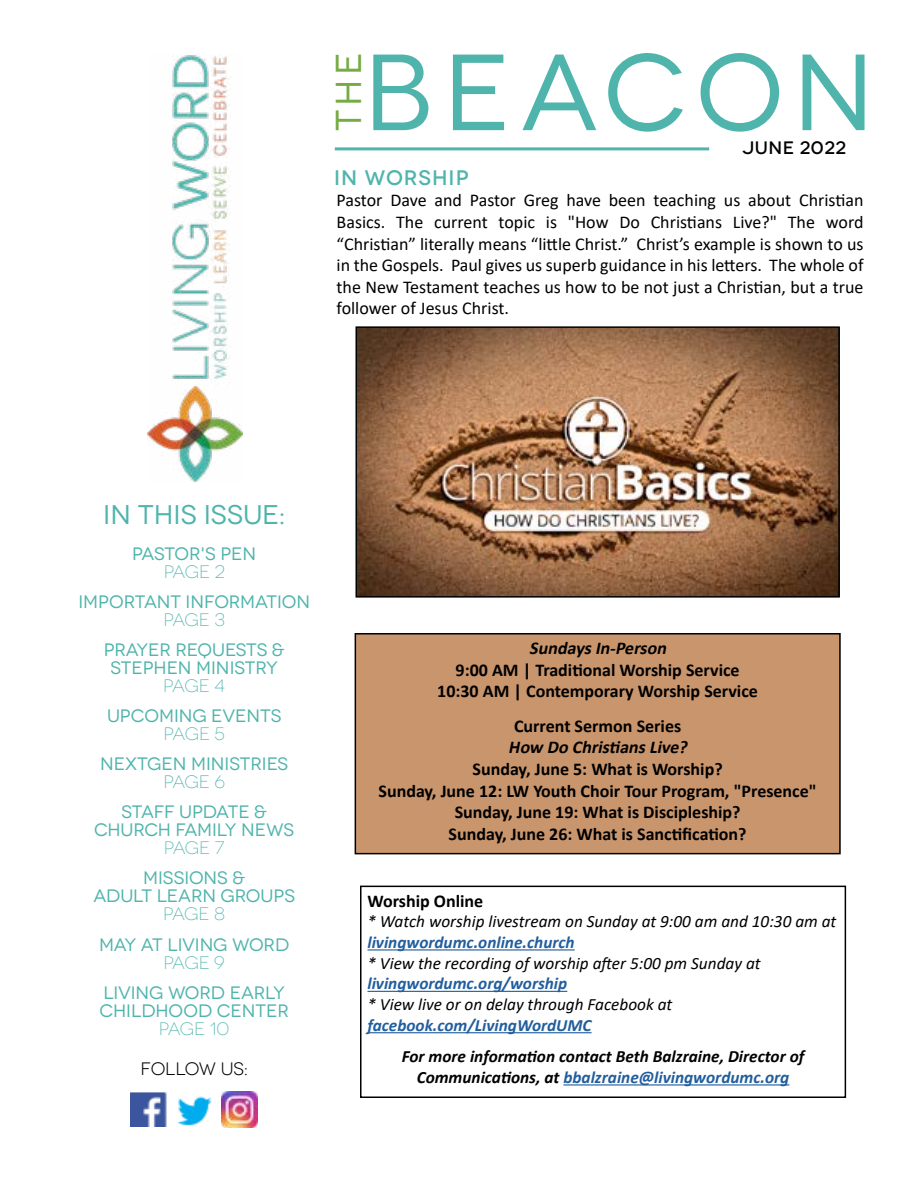
<style>
.page{position:relative;width:918px;height:1188px;background:#fff}
.page>*{position:absolute;margin:0;border:0;box-sizing:border-box;transform-origin:0 0}
.t1{font:108px "Novecentowide";letter-spacing:.09em;color:#4fb4ac}
.t2{font:36px "Novecentowide";color:#75ab43}
.t3{font:27px "Novecentowide";color:#4fb4ac}
.t4{font:500 21px "Novecentowide";letter-spacing:.05em;color:#4fb4ac}
.t5{font:18px/21.6px "Calibri";color:#000;text-align:justify}
.t6{font:700 18px/21.6px "Calibri";color:#000;text-align:center}
.t7{font:18px/18px "Novecentowide";letter-spacing:-.005em;color:#4fb4ac;text-align:center}
.t8{font:300 18px "Novecentowide";letter-spacing:-.04em;color:#4fb4ac}
.t9{font:italic 700 18px "Calibri";color:#000}
.t10{font:18px "Novecentowide";letter-spacing:-.015em;color:#000}
.t11{font:500 18px "Novecentowide";letter-spacing:.03em;color:#000}
.t12{font:italic 17.25px "Calibri";color:#000}
.t13{font:italic 700 17.25px/20.7px "Calibri";color:#000;text-align:center}
.t14{font:italic 700 17.25px "Calibri";color:#215e9e}
.s1{color:#215e9e}
</style>
<div class="page">
<img style="left:147px;top:54px;width:95px;height:428px">
<hr style="left:335px;top:147px;width:374px;height:3px;background:#4fb4ac">
<img style="left:130px;top:1093px;width:37px;height:34px">
<img style="left:177px;top:1091px;width:80px;height:37px">
<div style="left:355px;top:634px;width:485px;height:220px;background:#c9956c"></div>
<div style="left:355px;top:633px;width:486px;height:221px;border:2px solid #000101"></div>
<img style="left:359px;top:329px;width:478px;height:266px">
<div style="left:356px;top:326px;width:484px;height:272px;border:2px solid #000101"></div>
<hr style="left:368px;top:949px;width:207px;height:2px;background:#215e9e">
<hr style="left:368px;top:991px;width:199px;height:1px;background:#215e9e">
<hr style="left:368px;top:1032px;width:224px;height:1px;background:#215e9e">
<hr style="left:563px;top:1084px;width:226px;height:2px;background:#215e9e">
<div style="left:360px;top:886px;width:486px;height:212px;border:2px solid #000101"></div>
<h1 class="t1" style="left:363px;top:29px;width:513px">BEACON</h1>
<h2 class="t2" style="left:327px;top:131px;width:81px;rotate:-90deg">THE</h2>
<p class="t4" style="left:334px;top:165px;width:136px">IN WORSHIP</p>
<p class="t11" style="left:742px;top:137px;width:105px">JUNE 2022</p>
<p class="t5" style="left:337px;top:189px;width:528px">Pastor Dave and Pastor Greg have been teaching us about Christian Basics. The current topic is "How Do Christians Live?" The word “Christian” literally means “little Christ.” Christ’s example is shown to us in the Gospels. Paul gives us superb guidance in his letters. The whole of the New Testament teaches us how to be not just a Christian, but a true follower of Jesus Christ.</p>
<h3 class="t3" style="left:103px;top:499px;width:183px">IN THIS ISSUE:</h3>
<p class="t7" style="left:132px;top:545px;width:125px">PASTOR'S PEN</p>
<p class="t8" style="left:164px;top:562px;width:62px">PAGE 2</p>
<p class="t7" style="left:78px;top:593px;width:233px">IMPORTANT INFORMATION</p>
<p class="t8" style="left:163px;top:610px;width:63px">PAGE 3</p>
<p class="t7" style="left:104px;top:641px;width:182px">PRAYER REQUESTS &amp;<br>STEPHEN MINISTRY</p>
<p class="t8" style="left:163px;top:676px;width:63px">PAGE 4</p>
<p class="t7" style="left:107px;top:707px;width:176px">UPCOMING EVENTS</p>
<p class="t8" style="left:164px;top:724px;width:63px">PAGE 5</p>
<p class="t7" style="left:100px;top:755px;width:190px">NEXTGEN MINISTRIES</p>
<p class="t8" style="left:163px;top:772px;width:63px">PAGE 6</p>
<p class="t7" style="left:94px;top:803px;width:202px">STAFF UPDATE &amp;<br>CHURCH FAMILY NEWS</p>
<p class="t8" style="left:164px;top:838px;width:62px">PAGE 7</p>
<p class="t7" style="left:93px;top:869px;width:203px">MISSIONS &amp;<br>ADULT LEARN GROUPS</p>
<p class="t8" style="left:163px;top:904px;width:63px">PAGE 8</p>
<p class="t7" style="left:99px;top:935px;width:192px">MAY AT LIVING WORD</p>
<p class="t8" style="left:163px;top:952px;width:63px">PAGE 9</p>
<p class="t7" style="left:100px;top:983px;width:191px;text-align:left">LIVING WORD EARLY<br>CHILDHOOD CENTER</p>
<p class="t8" style="left:159px;top:1018px;width:72px">PAGE 10</p>
<p class="t10" style="left:141px;top:1059px;width:109px">FOLLOW US:</p>
<p class="t9" style="left:529px;top:635px;width:143px">SundaysIn-Person</p>
<p class="t6" style="left:437px;top:659px;width:322px">9:00 AM | Traditional Worship Service<br>10:30 AM | Contemporary Worship Service</p>
<p class="t6" style="left:514px;top:715px;width:169px">Current Sermon Series</p>
<p class="t9" style="left:508px;top:735px;width:185px">How Do ChristiansLive?</p>
<p class="t6" style="left:378px;top:758px;width:440px">Sunday, June 5: What is Worship?<br>Sunday, June 12: LW Youth Choir Tour Program, "Presence" Sunday, June 19: What is Discipleship?<br>Sunday, June 26: What is Sanctification?</p>
<p class="t6" style="left:368px;top:890px;width:117px">Worship Online</p>
<p class="t12" style="left:368px;top:910px;width:470px">* Watch worship livestream on Sunday at 9:00 am and 10:30 am at</p>
<p class="t14" style="left:368px;top:930px;width:209px">livingwordumc.online.church</p>
<p class="t12" style="left:368px;top:951px;width:395px">* View the recording of worship after 5:00 pm Sunday at</p>
<p class="t14" style="left:368px;top:971px;width:201px">livingwordumc.org/worship</p>
<p class="t12" style="left:368px;top:992px;width:306px">* View live or on delay through Facebook at</p>
<p class="t14" style="left:368px;top:1013px;width:226px">facebook.com/LivingWordUMC</p>
<p class="t13" style="left:402px;top:1046px;width:404px">For more information contact Beth Balzraine, Director of<br>Communications, at <span class="s1">bbalzraine@livingwordumc.org</span></p>
</div>
